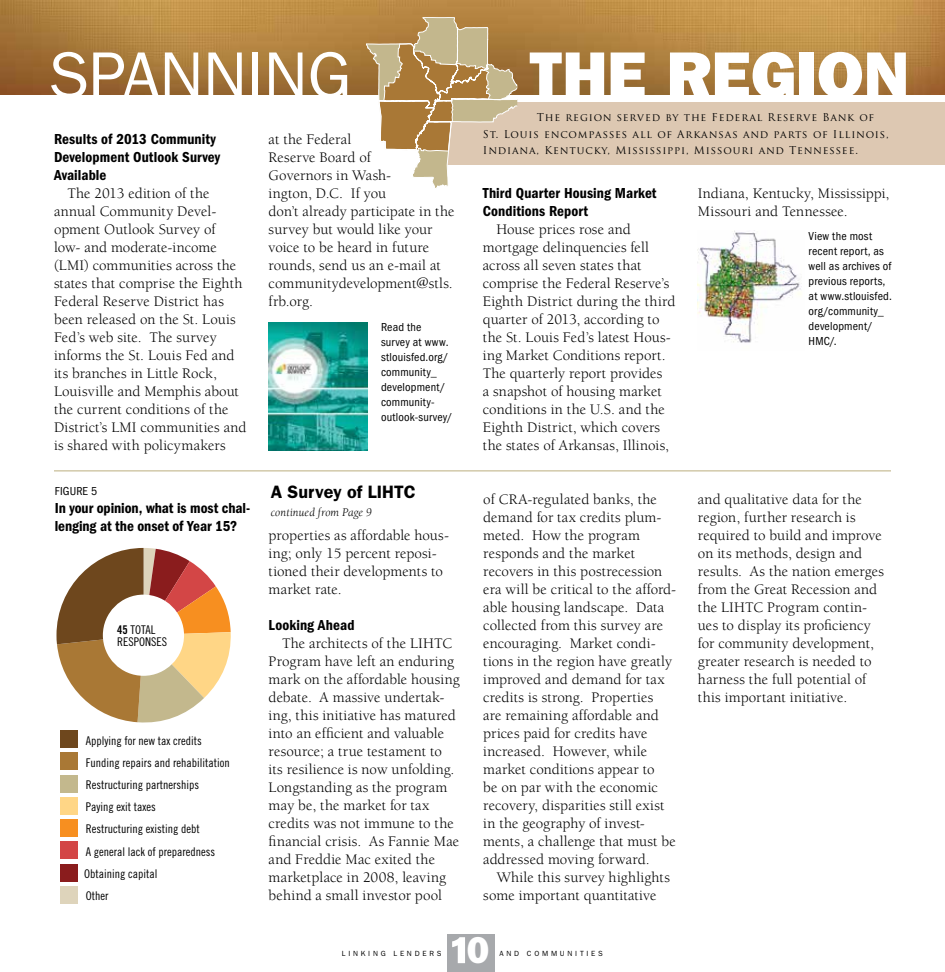
<style>
.page{position:relative;width:945px;height:972px;background:#fff}
.page>*{position:absolute;margin:0;border:0;box-sizing:border-box;transform-origin:0 0}
.t1{font:66px "ITC Franklin Gothic Std Hvy";color:#fff}
.t2{font:66px "ITC Franklin Gothic Std";color:#fff}
.t3{font:37.5px "ITC Franklin Gothic Std Hvy";color:#fff}
.t4{font:600 18px "ITC Franklin Gothic Std";color:#000}
.t5{font:15px/18px "Berkeley Std";letter-spacing:.005em;color:#000}
.t6{font:15px/18px "ITC Franklin Gothic Std Dm Cd";letter-spacing:.005em;color:#000}
.t7{font:condensed 12px/15px "ITC Franklin Gothic Std";letter-spacing:.015em;color:#000}
.t8{font:12px/22.2px "Trade Gothic LT Std Cn 18";color:#010101}
.t9{font:italic 12px "Berkeley Std";letter-spacing:.005em;color:#000}
.t10{font:10.5px/16.5px "Trajan Pro";letter-spacing:.085em;color:#000}
.t11{font:7.5px "ITC Franklin Gothic Std";letter-spacing:.37em;color:#000}
.s1{font-family:"Trade Gothic LT Std Bd Cn 20"}
</style>
<div class="page">
<img style="left:0;top:0;width:945px;height:94px">
<div style="left:435px;top:102px;width:510px;height:63px;background:#ddc8b2"></div>
<svg style="left:366px;top:17px;width:151px;height:171px"></svg>
<img style="left:269px;top:322px;width:99px;height:128px">
<hr style="left:54px;top:470px;width:837px;height:1px;background:#c3b78d">
<svg style="left:56px;top:548px;width:175px;height:175px"></svg>
<div style="left:103px;top:595px;width:81px;height:81px;background:#fff;border-radius:50%"></div>
<div style="left:60px;top:730px;width:18px;height:18px;background:#6e471d"></div>
<div style="left:60px;top:752px;width:18px;height:18px;background:#a97835"></div>
<div style="left:60px;top:775px;width:18px;height:18px;background:#c3b88d"></div>
<div style="left:60px;top:797px;width:18px;height:18px;background:#ffd686"></div>
<div style="left:60px;top:819px;width:18px;height:18px;background:#f78f20"></div>
<div style="left:60px;top:841px;width:18px;height:18px;background:#d34646"></div>
<div style="left:60px;top:864px;width:18px;height:18px;background:#8a1c1d"></div>
<div style="left:60px;top:886px;width:18px;height:18px;background:#ded4bb"></div>
<img style="left:698px;top:231px;width:104px;height:112px">
<div style="left:447px;top:934px;width:47px;height:38px;background:#a7a9ac"></div>
<svg style="left:452px;top:937px;width:13px;height:26px"></svg>
<h1 class="t2" style="left:48px;top:37px;width:113px">SPANNING</h1>
<h1 class="t1" style="left:529px;top:36px;width:382px">THE REGION</h1>
<p class="t10" style="left:483px;top:109px;width:407px;text-indent:54px">The region served by the Federal Reserve Bank of<br>St. Louis encompasses all of Arkansas and parts of Illinois,<br>Indiana, Kentucky, Mississippi, Missouri and Tennessee.</p>
<p class="t5" style="left:269px;top:131px;width:187px">at the Federal<br>Reserve Board of<br>Governors in Wash-<br>ington, D.C. If you<br>don’t already participate in the survey but would like your voice to be heard in future rounds, send us an e-mail at communitydevelopment@stls. frb.org.</p>
<p class="t6" style="left:54px;top:130px;width:168px">Results of 2013 Community<br>Development Outlook Survey<br>Available</p>
<p class="t5" style="left:54px;top:185px;width:194px;text-indent:14px">The 2013 edition of the annual Community Devel&shy;opment Outlook Survey of<br>low- and moderate-income (LMI) communities across the states that comprise the Eighth<br>Federal Reserve District has been released on the St. Louis<br>Fed’s web site. The survey informs the St. Louis Fed and its branches in Little Rock,<br>Louisville and Memphis about the current conditions of the<br>District’s LMI communities and is shared with policymakers</p>
<p class="t5" style="left:698px;top:185px;width:193px">Indiana, Kentucky, Mississippi,<br>Missouri and Tennessee.</p>
<p class="t6" style="left:483px;top:184px;width:175px">Third Quarter Housing Market<br>Conditions Report</p>
<p class="t5" style="left:483px;top:221px;width:194px;text-indent:14px">House prices rose and mortgage delinquencies fell across all seven states that comprise the Federal Reserve’s<br>Eighth District during the third quarter of 2013, according to the St. Louis Fed’s latest Hous&shy;ing Market Conditions report.<br>The quarterly report provides<br>a snapshot of housing market conditions in the U.S. and the<br>Eighth District, which covers the states of Arkansas, Illinois,</p>
<p class="t7" style="left:809px;top:229px;width:85px">View the most recent report, as well as archives of previous reports, at www.stlouisfed. org/community_ development/<br>HMC/.</p>
<p class="t7" style="left:381px;top:319px;width:73px">Read the survey at www. stlouisfed.org/ community_ development/ community&shy;outlook-survey/</p>
<p class="t7" style="left:55px;top:484px;width:44px">FIGURE 5</p>
<p class="t6" style="left:55px;top:499px;width:197px">In your opinion, what is most chal&shy;lenging at the onset of Year 15?</p>
<p class="t8" style="left:117px;top:623px;width:51px;line-height:12px"><span class="s1">45</span> TOTAL<br>RESPONSES</p>
<p class="t8" style="left:84px;top:729px;width:147px">Applying for new tax credits<br>Funding repairs and rehabilitation<br>Restructuring partnerships<br>Paying exit taxes<br>Restructuring existing debt<br>A general lack of preparedness<br>Obtaining capital<br>Other</p>
<p class="t4" style="left:271px;top:482px;width:146px">A Survey of LIHTC</p>
<p class="t9" style="left:271px;top:506px;width:103px">continued from Page 9</p>
<p class="t5" style="left:269px;top:527px;width:182px">properties as affordable hous&shy;ing; only 15 percent reposi&shy;tioned their developments to market rate.</p>
<p class="t6" style="left:269px;top:616px;width:87px">Looking Ahead</p>
<p class="t5" style="left:269px;top:635px;width:193px;text-indent:14px">The architects of the LIHTC<br>Program have left an enduring mark on the affordable housing debate. A massive undertak&shy;ing, this initiative has matured into an efficient and valuable resource; a true testament to its resilience is now unfolding.<br>Longstanding as the program may be, the market for tax credits was not immune to the financial crisis. As Fannie Mae and Freddie Mac exited the marketplace in 2008, leaving behind a small investor pool</p>
<p class="t5" style="left:483px;top:491px;width:195px">of CRA-regulated banks, the demand for tax credits plum&shy;meted. How the program responds and the market recovers in this postrecession era will be critical to the afford&shy;able housing landscape. Data collected from this survey are encouraging. Market condi&shy;tions in the region have greatly improved and demand for tax credits is strong. Properties<br>are remaining affordable and prices paid for credits have increased. However, while market conditions appear to<br>be on par with the economic recovery, disparities still exist in the geography of invest&shy;ments, a challenge that must be addressed moving forward.</p>
<p class="t5" style="left:483px;top:869px;width:188px;text-indent:14px">While this survey highlights some important quantitative</p>
<h2 class="t3" style="left:467px;top:928px;width:24px">0</h2>
<p class="t11" style="left:342px;top:949px;width:101px">LINKING LENDERS</p>
<p class="t11" style="left:500px;top:949px;width:105px">AND COMMUNITIES</p>
<p class="t5" style="left:698px;top:491px;width:188px">and qualitative data for the region, further research is required to build and improve on its methods, design and results. As the nation emerges from the Great Recession and the LIHTC Program contin&shy;ues to display its proficiency for community development, greater research is needed to harness the full potential of this important initiative.</p>
</div>
